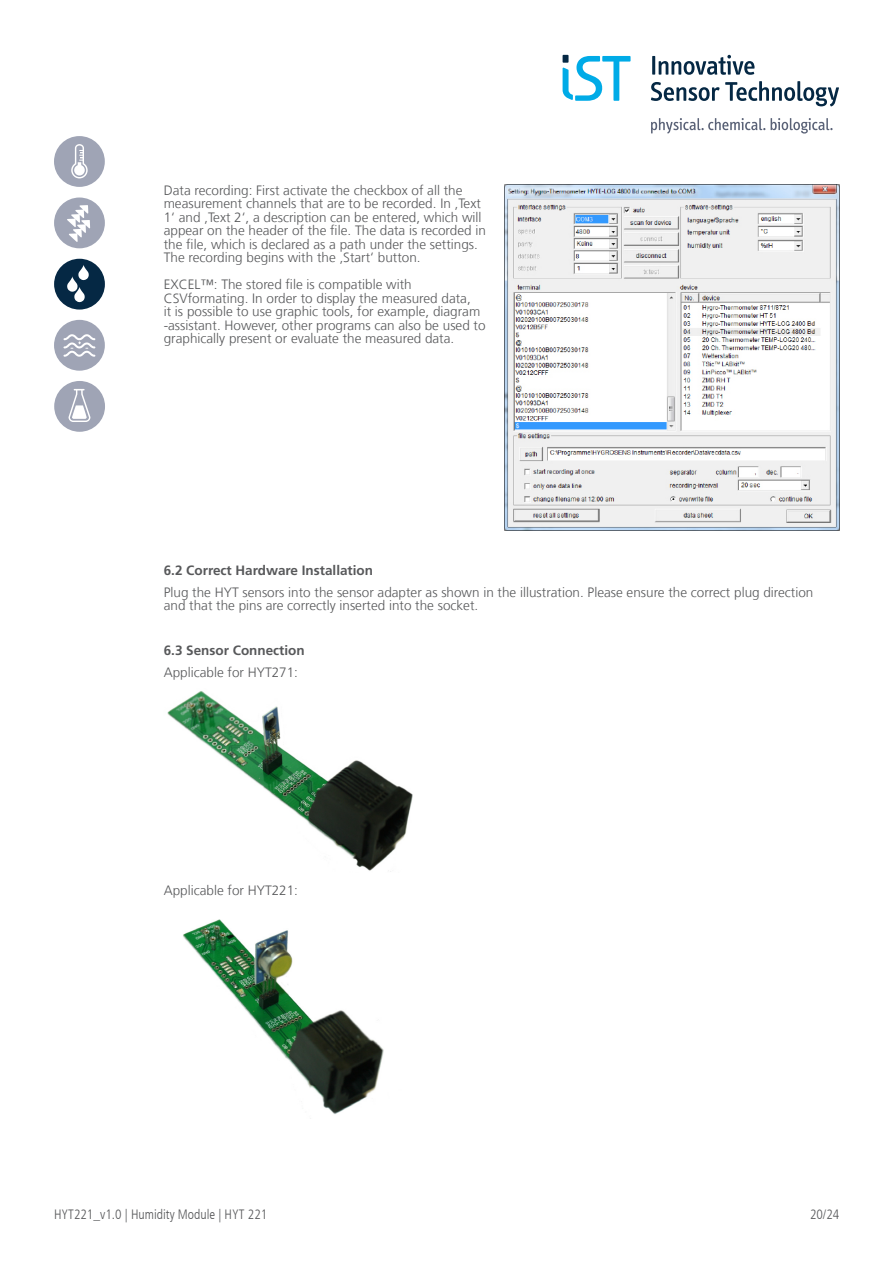
<style>
.page{position:relative;width:893px;height:1263px;background:#fff}
.page>*{position:absolute;margin:0;border:0;box-sizing:border-box;transform-origin:0 0}
.Text{font:300 13.5px/13.5px "Frutiger LT Com";color:#57585a}
.Subheading_x_x{font:700 13.5px "Frutiger LT Com";color:#57585a}
.t1{font:300 condensed 13.5px "Frutiger LT Com";color:#57585a}
</style>
<div class="page">
<img style="left:505px;top:185px;width:334px;height:345px">
<img style="left:167px;top:691px;width:246px;height:181px">
<img style="left:183px;top:919px;width:201px;height:195px">
<svg style="left:651px;top:81px;width:188px;height:26px"></svg>
<hr style="left:652px;top:56px;width:3px;height:19px;background:#052844">
<svg style="left:659px;top:55px;width:95px;height:20px"></svg>
<svg style="left:771px;top:118px;width:62px;height:16px"></svg>
<svg style="left:651px;top:118px;width:114px;height:16px"></svg>
<div style="left:563px;top:55px;width:5px;height:8px;background:#052844"></div>
<svg style="left:563px;top:56px;width:68px;height:45px"></svg>
<svg style="left:54px;top:136px;width:51px;height:51px"></svg>
<div style="left:54px;top:197px;width:51px;height:51px;background:#9fa4b5;border-radius:50%"></div>
<svg style="left:67px;top:205px;width:23px;height:37px"></svg>
<div style="left:54px;top:259px;width:51px;height:51px;background:#052844;border-radius:50%"></div>
<svg style="left:67px;top:265px;width:22px;height:37px"></svg>
<div style="left:54px;top:320px;width:51px;height:51px;background:#9fa4b5;border-radius:50%"></div>
<svg style="left:64px;top:334px;width:31px;height:23px"></svg>
<div style="left:54px;top:381px;width:51px;height:51px;background:#9fa4b5;border-radius:50%"></div>
<svg style="left:69px;top:389px;width:21px;height:33px"></svg>
<p class="Text" style="left:164px;top:183px;width:324px">Data recording: First activate the checkbox of all the measurement channels that are to be recorded. In ‚Text 1‘ and ‚Text 2‘, a description can be entered, which will appear on the header of the file. The data is recorded in the file, which is declared as a path under the settings.<br>The recording begins with the ‚Start‘ button.</p>
<p class="Text" style="left:164px;top:278px;width:323px">EXCEL™: The stored file is compatible with CSVformating. In order to display the measured data,<br>it is possible to use graphic tools, for example, diagram -assistant. However, other programs can also be used to graphically present or evaluate the measured data.</p>
<p class="Subheading_x_x" style="left:164px;top:562px;width:211px">6.2 Correct Hardware Installation</p>
<p class="Text" style="left:164px;top:586px;width:651px">Plug the HYT sensors into the sensor adapter as shown in the illustration. Please ensure the correct plug direction and that the pins are correctly inserted into the socket.</p>
<p class="Subheading_x_x" style="left:164px;top:642px;width:143px">6.3 Sensor Connection</p>
<p class="Text" style="left:164px;top:665px;width:136px">Applicable for HYT271:</p>
<p class="Text" style="left:164px;top:883px;width:136px">Applicable for HYT221:</p>
<p class="t1" style="left:54px;top:1207px;width:215px">HYT221_v1.0 | Humidity Module | HYT 221</p>
<p class="t1" style="left:810px;top:1207px;width:31px">20/24</p>
</div>
